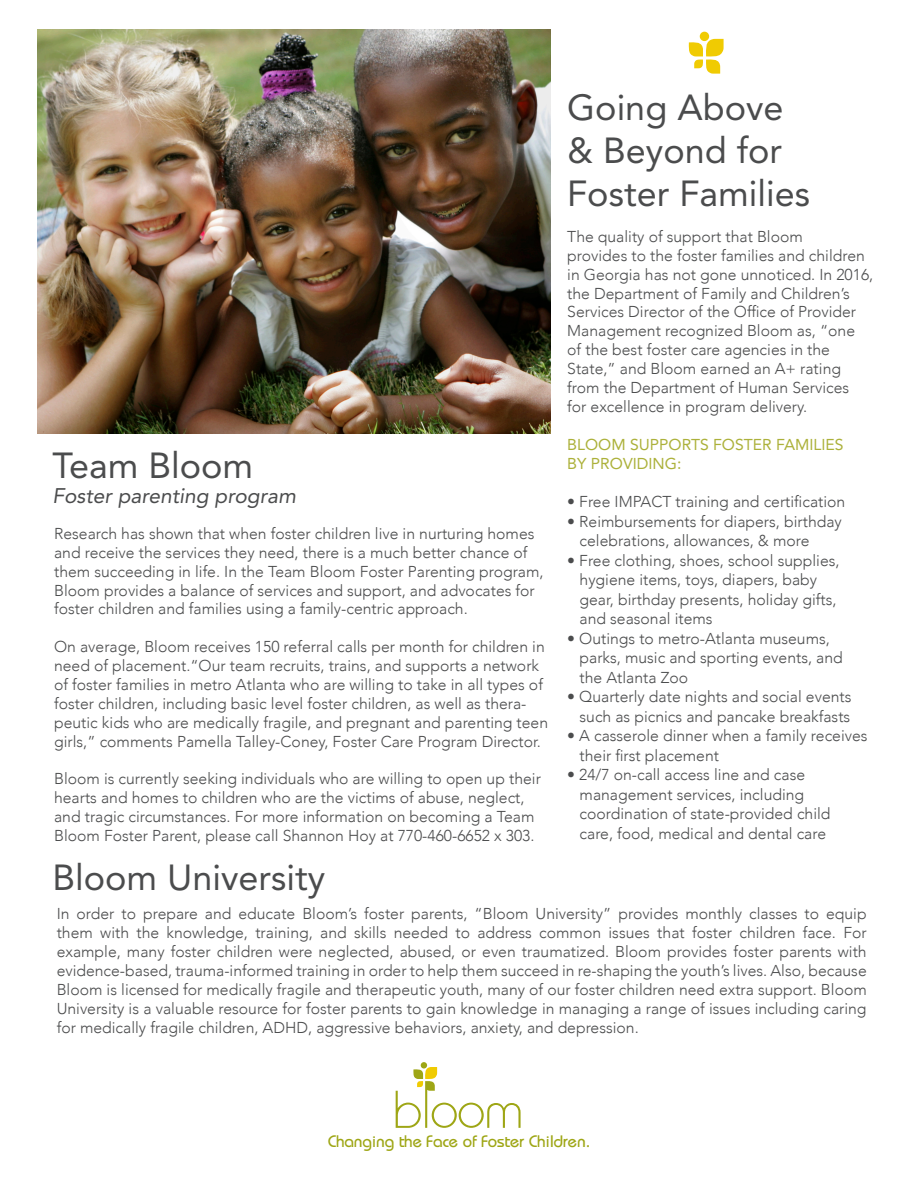
<style>
.page{position:relative;width:918px;height:1188px;background:#fff}
.page>*{position:absolute;margin:0;border:0;box-sizing:border-box;transform-origin:0 0}
.t1{font:36px/43.2px "Avenir LT Std";color:#4b4c4d}
.t2{font:italic 21px "Avenir LT Std";color:#4b4c4d}
.t3{font:16.8px "Bauhaus";color:#9ea615}
.t4{font:300 15.75px/18.9px "Avenir";color:#4b4c4d}
.t5{font:15.75px/18.9px "Avenir";color:#acb13a}
</style>
<div class="page">
<div style="left:421px;top:1062px;width:6px;height:7px;background:#9ea615;border-radius:50%"></div>
<svg style="left:396px;top:1067px;width:125px;height:61px"></svg>
<img style="left:37px;top:30px;width:514px;height:403px">
<svg style="left:688px;top:39px;width:36px;height:35px"></svg>
<div style="left:700px;top:32px;width:9px;height:9px;background:#f0cb02;border-radius:50%"></div>
<p class="t1" style="left:52px;top:444px;width:202px">Team Bloom</p>
<p class="t2" style="left:52px;top:484px;width:245px">Foster parenting program</p>
<p class="t4" style="left:54px;top:524px;width:491px">Research has shown that when foster children live in nurturing homes and receive the services they need, there is a much better chance of them succeeding in life. In the Team Bloom Foster Parenting program, Bloom provides a balance of services and support, and advocates for foster children and families using a family-centric approach.</p>
<p class="t4" style="left:54px;top:637px;width:496px">On average, Bloom receives 150 referral calls per month for children in need of placement.“Our team recruits, trains, and supports a network of foster families in metro Atlanta who are willing to take in all types of foster children, including basic level foster children, as well as thera&shy;peutic kids who are medically fragile, and pregnant and parenting teen girls,” comments Pamella Talley-Coney, Foster Care Program Director.</p>
<p class="t4" style="left:54px;top:770px;width:488px">Bloom is currently seeking individuals who are willing to open up their hearts and homes to children who are the victims of abuse, neglect, and tragic circumstances. For more information on becoming a Team Bloom Foster Parent, please call Shannon Hoy at 770-460-6652 x 303.</p>
<p class="t1" style="left:52px;top:857px;width:274px">Bloom University</p>
<p class="t1" style="left:567px;top:86px;width:218px">Going Above &amp; Beyond for</p>
<p class="t1" style="left:567px;top:173px;width:244px">Foster Families</p>
<p class="t4" style="left:567px;top:227px;width:308px">The quality of support that Bloom<br>provides to the foster families and children in Georgia has not gone unnoticed. In 2016, the Department of Family and Children’s Services Director of the Office of Provider Management recognized Bloom as, “one<br>of the best foster care agencies in the State,” and Bloom earned an A+ rating from the Department of Human Services<br>for excellence in program delivery.</p>
<p class="t5" style="left:567px;top:434px;width:278px">BLOOM SUPPORTS FOSTER FAMILIES<br>BY PROVIDING:</p>
<p class="t4" style="left:567px;top:492px;width:280px">• Free IMPACT training and certification</p>
<p class="t4" style="left:580px;top:511px;width:264px;line-height:19.5px;text-indent:-12px">• Reimbursements for diapers, birthday celebrations, allowances, &amp; more</p>
<p class="t4" style="left:580px;top:550px;width:262px;line-height:19.5px;text-indent:-12px">• Free clothing, shoes, school supplies, hygiene items, toys, diapers, baby</p>
<p class="t4" style="left:580px;top:590px;width:259px">gear, birthday presents, holiday gifts,</p>
<p class="t4" style="left:580px;top:609px;width:135px">and seasonal items</p>
<p class="t4" style="left:580px;top:628px;width:265px;line-height:19.5px;text-indent:-12px">• Outings to metro-Atlanta museums, parks, music and sporting events, and the Atlanta Zoo</p>
<p class="t4" style="left:567px;top:687px;width:286px;line-height:19.5px;text-align:right">• Quarterly date nights and social events such as picnics and pancake breakfasts</p>
<p class="t4" style="left:580px;top:726px;width:289px;line-height:19.5px;text-indent:-12px">• A casserole dinner when a family receives their first placement</p>
<p class="t4" style="left:580px;top:765px;width:252px;line-height:19.5px;text-indent:-12px">• 24/7 on-call access line and case management services, including coordination of state-provided child</p>
<p class="t4" style="left:580px;top:824px;width:248px">care, food, medical and dental care</p>
<p class="t4" style="left:57px;top:904px;width:812px;text-align:justify">In order to prepare and educate Bloom’s foster parents, “Bloom University” provides monthly classes to equip them with the knowledge, training, and skills needed to address common issues that foster children face. For example, many foster children were neglected, abused, or even traumatized. Bloom provides foster parents with evidence-based, trauma-informed training in order to help them succeed in re-shaping the youth’s lives. Also, because Bloom is licensed for medically fragile and therapeutic youth, many of our foster children need extra support. Bloom University is a valuable resource for foster parents to gain knowledge in managing a range of issues including caring for medically fragile children, ADHD, aggressive behaviors, anxiety, and depression.</p>
<p class="t3" style="left:328px;top:1130px;width:264px">Changing the Face of Foster Children.</p>
</div>
